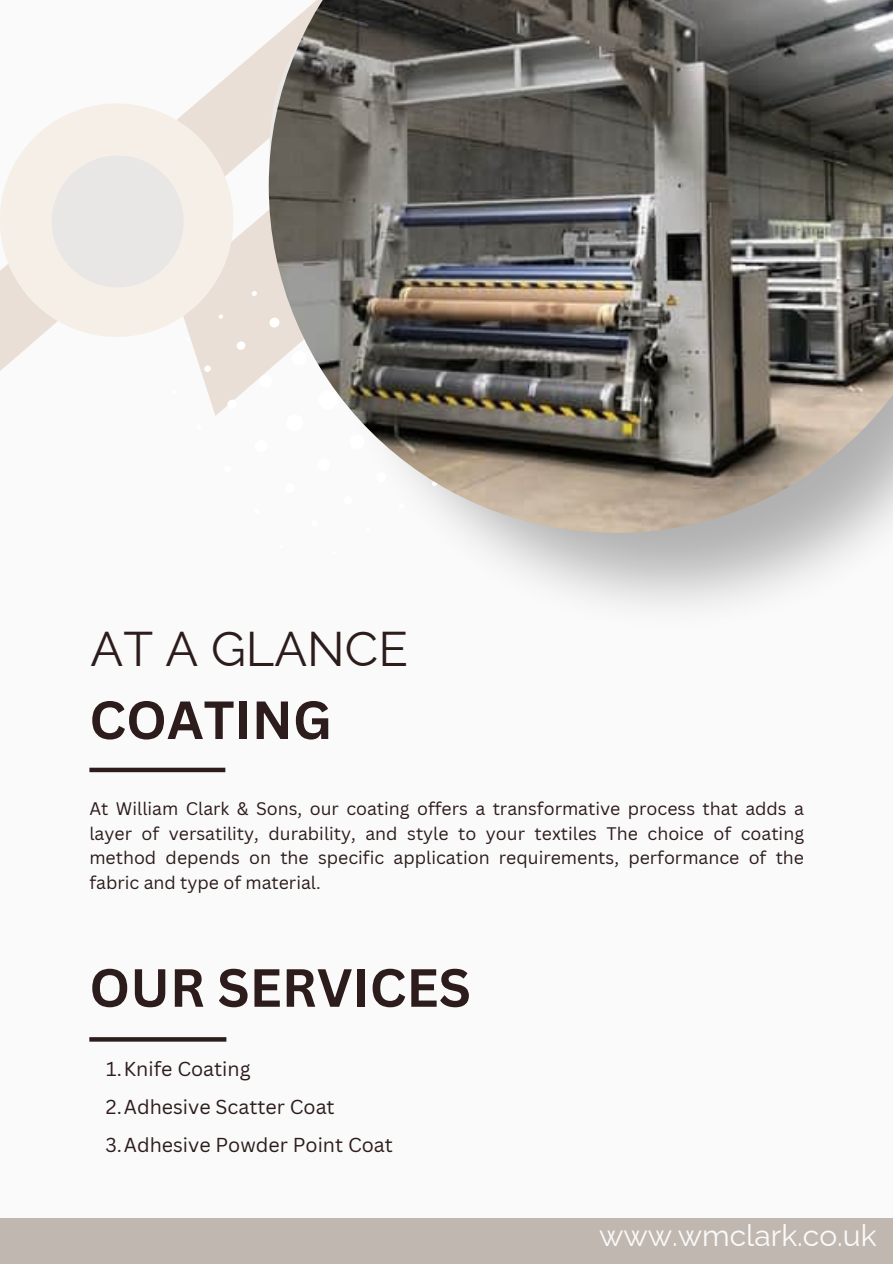
<style>
.page{position:relative;width:893px;height:1264px;background:#fff}
.page>*{position:absolute;margin:0;border:0;box-sizing:border-box;transform-origin:0 0}
.t1{font:700 52.5px "Canva Sans";color:#2d1c1c}
.t2{font:48.75px "Raleway";color:#2d1c1c}
.t3{font:30px "Raleway";color:#fafafa}
.t4{font:19.65px "Canva Sans";color:#2d1c1c}
.t5{font:17.7px/24.8px "Canva Sans";color:#2d1c1c;text-align:justify}
</style>
<div class="page">
<div style="left:0;top:0;width:892px;height:1263px;background:#fafafa"></div>
<svg style="left:192px;top:52px;width:64px;height:364px"></svg>
<svg style="left:0;top:95px;width:218px;height:250px;fill:#f5efe8"></svg>
<svg style="left:47px;top:151px;width:141px;height:141px"></svg>
<svg style="left:185px;top:337px;width:5px;height:5px"></svg>
<svg style="left:203px;top:364px;width:9px;height:9px"></svg>
<svg style="left:218px;top:78px;width:51px;height:338px"></svg>
<img style="left:269px;top:0;width:623px;height:533px">
<div style="left:89px;top:767px;width:136px;height:5px;background:#2d1c1c"></div>
<svg style="left:89px;top:1037px;width:137px;height:4px"></svg>
<div style="left:0;top:1218px;width:892px;height:45px;background:#c0b8b0"></div>
<p class="t2" style="left:90px;top:620px;width:319px">AT A GLANCE</p>
<p class="t1" style="left:89px;top:683px;width:244px">COATING</p>
<p class="t5" style="left:89px;top:795px;width:716px">At William Clark &amp; Sons, our coating offers a transformative process that adds a layer of versatility, durability, and style to your textiles The choice of coating method depends on the specific application requirements, performance of the fabric and type of material.</p>
<p class="t1" style="left:89px;top:950px;width:383px">OUR SERVICES</p>
<p class="t4" style="left:106px;top:1054px;width:146px">1.Knife Coating</p>
<h2 class="t4" style="left:106px;top:1092px;width:230px">2.Adhesive Scatter Coat</h2>
<h1 class="t4" style="left:105px;top:1131px;width:289px">3.Adhesive Powder Point Coat</h1>
<h1 class="t3" style="left:599px;top:1217px;width:279px">www.wmclark.co.uk</h1>
</div>
